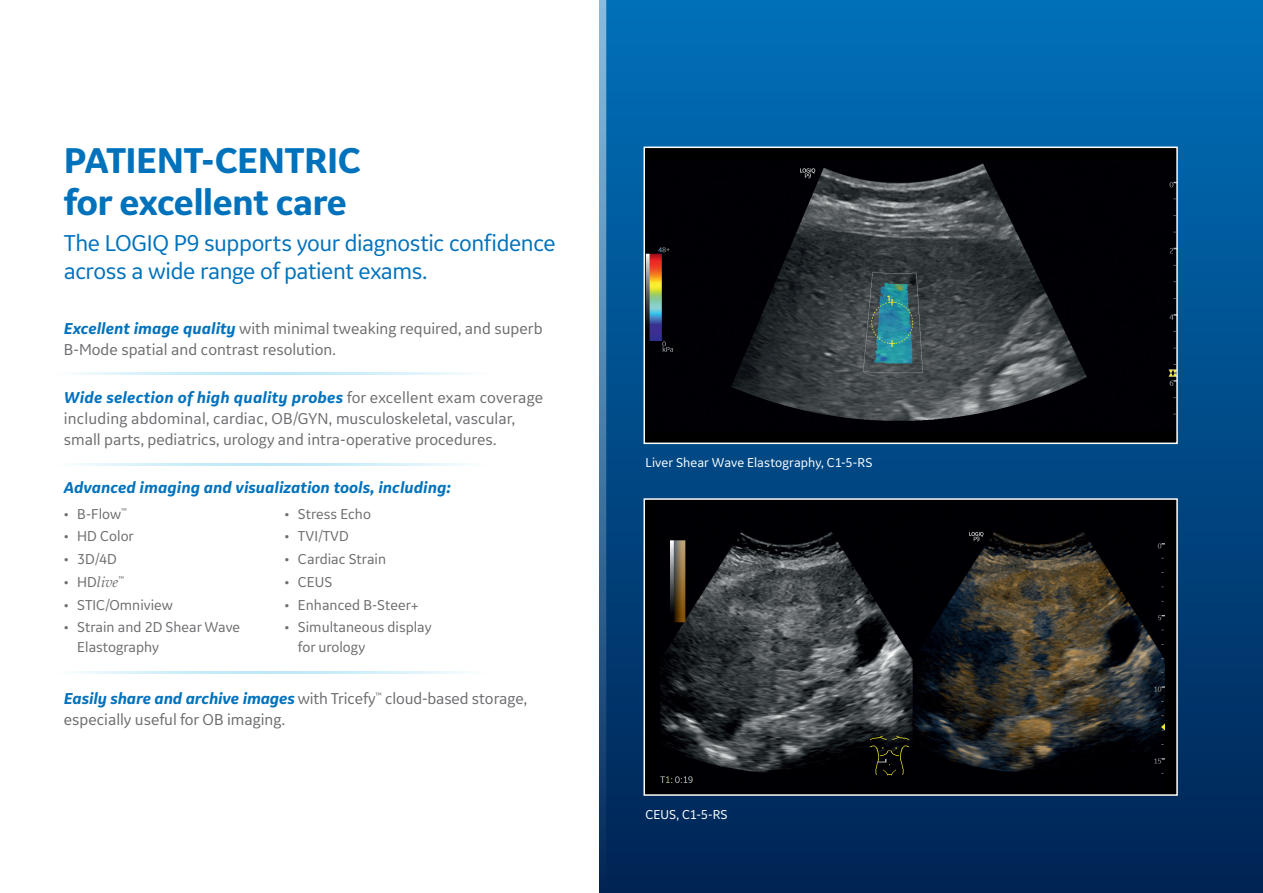
<style>
.page{position:relative;width:1263px;height:893px;background:#fff}
.page>*{position:absolute;margin:0;border:0;box-sizing:border-box;transform-origin:0 0}
.t1{font:700 37.5px/42px "GE Inspira Sans";letter-spacing:-.02em;color:#0072bc}
.t2{font:24px/28.5px "GE Inspira Sans";letter-spacing:-.02em;color:#0072bc}
.t3{font:16.5px/21px "GE Inspira Sans";color:#6c6d70}
.t4{font:italic 700 16.5px "GE Inspira Sans";color:#0072bc}
.t5{font:15px/19.5px "GE Inspira Sans";color:#6c6d70}
.t6{font:italic 15px "Palatino Linotype";color:#6c6d70}
.t7{font:13.5px "GE Inspira Sans";color:#fff}
.s1{font-weight:700;font-style:italic;color:#0072bc}
.s2{font-family:"GE Inspira Sans";font-style:normal}
</style>
<div class="page">
<div style="left:599px;top:0;width:664px;height:893px;background:linear-gradient(to bottom,#0170ba,#002353)"></div>
<hr style="left:55px;top:372px;width:432px;height:3px;background:#7ed3f0">
<hr style="left:55px;top:463px;width:432px;height:3px;background:#7ed3f0">
<hr style="left:55px;top:671px;width:432px;height:3px;background:#7ed3f0">
<svg style="left:599px;top:0;width:7px;height:893px;background:#4476a1"></svg>
<div style="left:644px;top:147px;width:533px;height:296px;background:#000"></div>
<img style="left:646px;top:163px;width:529px;height:258px">
<div style="left:643px;top:147px;width:535px;height:297px;border:2px solid #fff"></div>
<div style="left:644px;top:499px;width:533px;height:296px;background:#000"></div>
<img style="left:660px;top:531px;width:505px;height:253px">
<div style="left:643px;top:498px;width:535px;height:298px;border:2px solid #fff"></div>
<h1 class="t1" style="left:64px;top:139px;width:299px">PATIENT-CENTRIC for excellent care</h1>
<h2 class="t2" style="left:64px;top:228px;width:493px">The LOGIQ P9 supports your diagnostic confidence across a wide range of patient exams.</h2>
<p class="t3" style="left:64px;top:317px;width:480px"><span class="s1">Excellent image quality</span> with minimal tweaking required, and superb<br>B-Mode spatial and contrast resolution.</p>
<p class="t3" style="left:64px;top:386px;width:481px"><span class="s1">Wide selection of high quality probes</span> for excellent exam coverage including abdominal, cardiac, OB/GYN, musculoskeletal, vascular, small parts, pediatrics, urology and intra-operative procedures.</p>
<p class="t4" style="left:64px;top:477px;width:389px">Advanced imaging and visualization tools, including:</p>
<p class="t5" style="left:64px;top:503px;width:65px">• B-Flow<sup>™</sup></p>
<p class="t5" style="left:64px;top:526px;width:72px">• HD Color</p>
<p class="t5" style="left:64px;top:549px;width:55px">• 3D/4D</p>
<p class="t6" style="left:64px;top:571px;width:62px"><span class="s2">• HD</span>live<sup>™</sup></p>
<p class="t5" style="left:64px;top:594px;width:111px">• STIC/Omniview</p>
<p class="t5" style="left:77px;top:617px;width:164px;text-indent:-14px">• Strain and 2D Shear Wave<br>Elastography</p>
<p class="t5" style="left:284px;top:503px;width:88px">• Stress Echo</p>
<p class="t5" style="left:284px;top:526px;width:66px">• TVI/TVD</p>
<p class="t5" style="left:284px;top:549px;width:103px">• Cardiac Strain</p>
<p class="t5" style="left:284px;top:572px;width:49px">• CEUS</p>
<p class="t5" style="left:284px;top:594px;width:136px">• Enhanced B-Steer+</p>
<p class="t5" style="left:298px;top:617px;width:135px;text-indent:-14px">• Simultaneous display for urology</p>
<p class="t3" style="left:64px;top:688px;width:465px"><span class="s1">Easily share and archive images</span> with Tricefy<sup>™</sup> cloud-based storage, especially useful for OB imaging.</p>
<p class="t7" style="left:645px;top:454px;width:228px">Liver Shear Wave Elastography, C1-5-RS</p>
<p class="t7" style="left:645px;top:806px;width:84px">CEUS, C1-5-RS</p>
</div>
